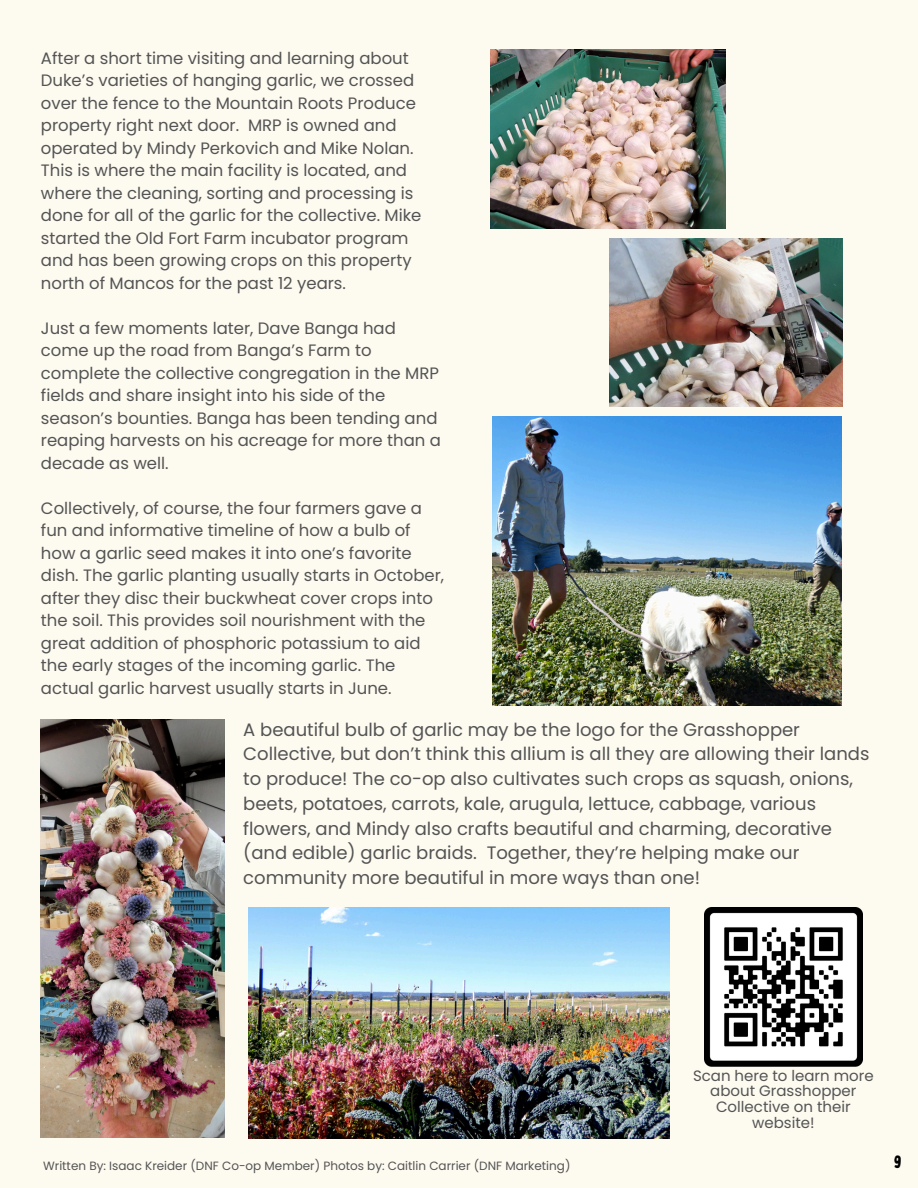
<style>
.page{position:relative;width:918px;height:1188px;background:#fdfaf0}
.page>*{position:absolute;margin:0;border:0;box-sizing:border-box;transform-origin:0 0}
.t1{font:18px/24.8px "Poppins";color:#545454}
.t2{font:18px "Bobby Jones Soft";color:#000}
.t3{font:16.5px/22.5px "Poppins";color:#545454}
.t4{font:15px/15.8px "Poppins";color:#545454;text-align:center}
.t5{font:12px "Poppins";color:#545454}
</style>
<div class="page">
<img style="left:491px;top:50px;width:235px;height:179px">
<img style="left:610px;top:238px;width:232px;height:169px">
<img style="left:249px;top:908px;width:420px;height:230px">
<img style="left:492px;top:416px;width:350px;height:290px">
<img style="left:41px;top:719px;width:183px;height:419px">
<img style="left:704px;top:908px;width:159px;height:159px">
<h1 class="t3" style="left:41px;top:47px;width:382px">After a short time visiting and learning about Duke’s varieties of hanging garlic, we crossed over the fence to the Mountain Roots Produce property right next door. MRP is owned and operated by Mindy Perkovich and Mike Nolan.<br>This is where the main facility is located, and where the cleaning, sorting and processing is done for all of the garlic for the collective. Mike started the Old Fort Farm incubator program and has been growing crops on this property north of Mancos for the past 12 years.</h1>
<p class="t3" style="left:41px;top:317px;width:401px">Just a few moments later, Dave Banga had come up the road from Banga’s Farm to complete the collective congregation in the MRP fields and share insight into his side of the season’s bounties. Banga has been tending and reaping harvests on his acreage for more than a decade as well.</p>
<p class="t3" style="left:41px;top:497px;width:405px">Collectively, of course, the four farmers gave a fun and informative timeline of how a bulb of how a garlic seed makes it into one’s favorite dish. The garlic planting usually starts in October, after they disc their buckwheat cover crops into the soil. This provides soil nourishment with the great addition of phosphoric potassium to aid the early stages of the incoming garlic. The actual garlic harvest usually starts in June.</p>
<h2 class="t1" style="left:243px;top:717px;width:628px">A beautiful bulb of garlic may be the logo for the Grasshopper Collective, but don’t think this allium is all they are allowing their lands to produce! The co-op also cultivates such crops as squash, onions, beets, potatoes, carrots, kale, arugula, lettuce, cabbage, various flowers, and Mindy also crafts beautiful and charming, decorative (and edible) garlic braids. Together, they’re helping make our community more beautiful in more ways than one!</h2>
<p class="t5" style="left:43px;top:1158px;width:529px">Written By: Isaac Kreider (DNF Co-op Member) Photos by: Caitlin Carrier (DNF Marketing)</p>
<p class="t4" style="left:693px;top:1068px;width:182px">Scan here to learn more about Grasshopper<br>Collective on their website!</p>
<p class="t2" style="left:894px;top:1151px;width:9px">9</p>
</div>
